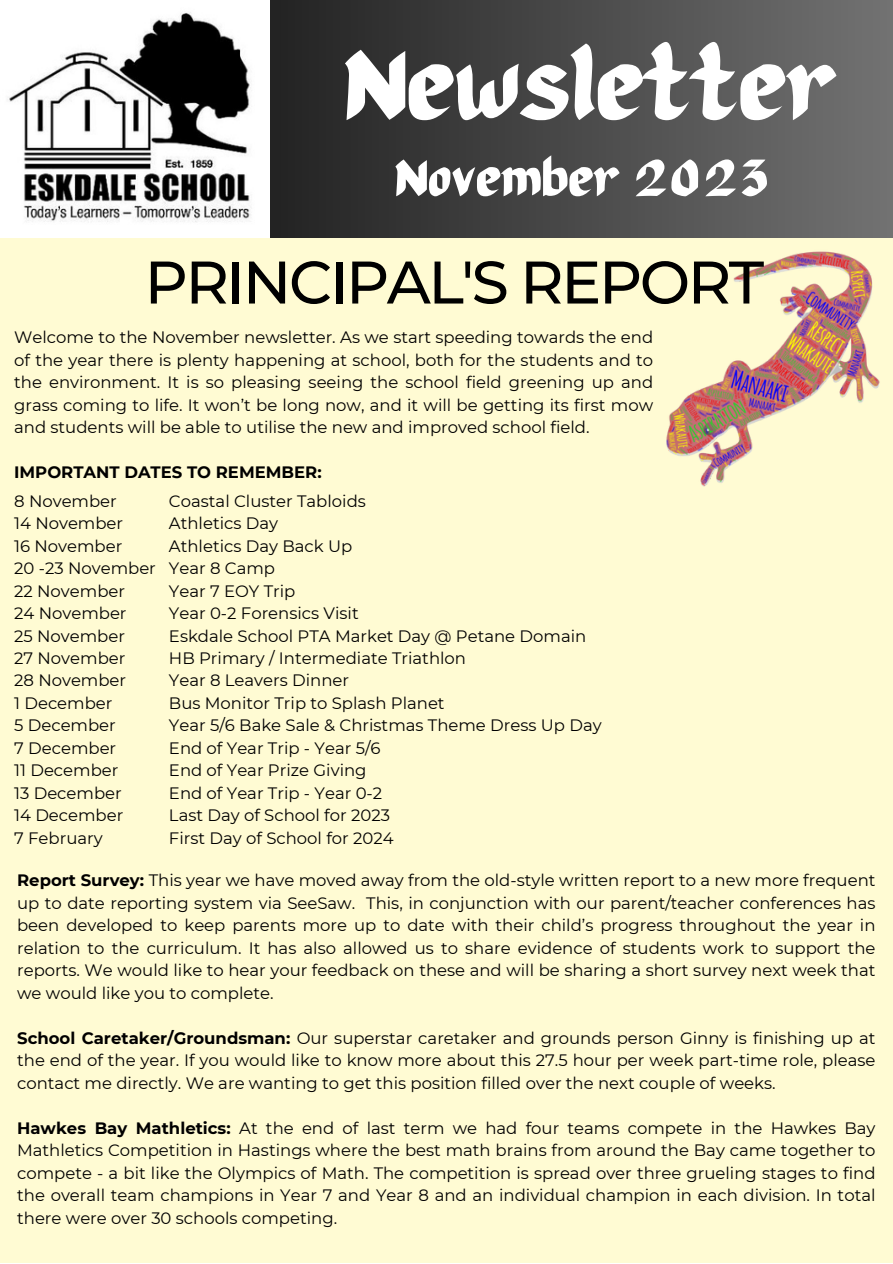
<style>
.page{position:relative;width:893px;height:1264px;background:#fff}
.page>*{position:absolute;margin:0;border:0;box-sizing:border-box;transform-origin:0 0}
.t1{font:100.5px "LLKARATULA";color:#fff}
.t2{font:500 60px "Montserrat";letter-spacing:-.04em;color:#000}
.t3{font:52.5px "LLKARATULA";color:#fff}
.t4{font:16.5px/22.5px "Montserrat";color:#000;text-align:justify}
.t5{font:700 16.5px "Montserrat";color:#000}
.s1{font-weight:700}
</style>
<div class="page">
<svg style="left:270px;top:0;width:622px;height:238px;background:#4a4a4a"></svg>
<img style="left:7px;top:12px;width:244px;height:210px">
<div style="left:0;top:238px;width:892px;height:1024px;background:#fffbd3"></div>
<img style="left:666px;top:251px;width:214px;height:236px">
<p class="t1" style="left:344px;top:36px;width:495px">Newsletter</p>
<p class="t3" style="left:394px;top:152px;width:379px">November 2023</p>
<p class="t2" style="left:144px;top:245px;width:621px">PRINCIPAL'S REPORT</p>
<p class="t4" style="left:14px;top:326px;width:640px">Welcome to the November newsletter. As we start speeding towards the end of the year there is plenty happening at school, both for the students and to the environment. It is so pleasing seeing the school field greening up and grass coming to life. It won’t be long now, and it will be getting its first mow and students will be able to utilise the new and improved school field.</p>
<p class="t5" style="left:14px;top:462px;width:309px">IMPORTANT DATES TO REMEMBER:</p>
<p class="t4" style="left:14px;top:489px;width:104px">8 November</p>
<p class="t4" style="left:14px;top:512px;width:110px">14 November</p>
<p class="t4" style="left:14px;top:534px;width:110px">16 November</p>
<p class="t4" style="left:14px;top:557px;width:143px">20 -23 November</p>
<p class="t4" style="left:14px;top:579px;width:112px">22 November</p>
<p class="t4" style="left:14px;top:602px;width:114px">24 November</p>
<p class="t4" style="left:14px;top:624px;width:112px">25 November</p>
<p class="t4" style="left:14px;top:647px;width:113px">27 November</p>
<p class="t4" style="left:14px;top:669px;width:113px">28 November</p>
<p class="t4" style="left:14px;top:691px;width:100px">1 December</p>
<p class="t4" style="left:14px;top:714px;width:103px">5 December</p>
<p class="t4" style="left:14px;top:736px;width:104px">7 December</p>
<p class="t4" style="left:14px;top:759px;width:106px">11 December</p>
<p class="t4" style="left:14px;top:781px;width:109px">13 December</p>
<p class="t4" style="left:14px;top:804px;width:111px">14 December</p>
<p class="t4" style="left:14px;top:826px;width:90px">7 February</p>
<p class="t4" style="left:169px;top:489px;width:198px">Coastal Cluster Tabloids</p>
<p class="t4" style="left:169px;top:512px;width:111px">Athletics Day</p>
<p class="t4" style="left:169px;top:534px;width:185px">Athletics Day Back Up</p>
<p class="t4" style="left:169px;top:557px;width:108px">Year 8 Camp</p>
<p class="t4" style="left:169px;top:579px;width:128px">Year 7 EOY Trip</p>
<p class="t4" style="left:169px;top:602px;width:191px">Year 0-2 Forensics Visit</p>
<p class="t4" style="left:169px;top:624px;width:419px">Eskdale School PTA Market Day @ Petane Domain</p>
<p class="t4" style="left:169px;top:647px;width:298px">HB Primary / Intermediate Triathlon</p>
<p class="t4" style="left:169px;top:669px;width:182px">Year 8 Leavers Dinner</p>
<p class="t4" style="left:169px;top:691px;width:277px">Bus Monitor Trip to Splash Planet</p>
<p class="t4" style="left:169px;top:714px;width:434px">Year 5/6 Bake Sale &amp; Christmas Theme Dress Up Day</p>
<p class="t4" style="left:169px;top:736px;width:213px">End of Year Trip - Year 5/6</p>
<p class="t4" style="left:169px;top:759px;width:199px">End of Year Prize Giving</p>
<p class="t4" style="left:169px;top:781px;width:215px">End of Year Trip - Year 0-2</p>
<p class="t4" style="left:169px;top:804px;width:223px">Last Day of School for 2023</p>
<p class="t4" style="left:169px;top:826px;width:226px">First Day of School for 2024</p>
<p class="t4" style="left:17px;top:869px;width:859px"><span class="s1">Report Survey:</span> This year we have moved away from the old-style written report to a new more frequent up to date reporting system via SeeSaw. This, in conjunction with our parent/teacher conferences has been developed to keep parents more up to date with their child’s progress throughout the year in relation to the curriculum. It has also allowed us to share evidence of students work to support the reports. We would like to hear your feedback on these and will be sharing a short survey next week that we would like you to complete.</p>
<p class="t4" style="left:17px;top:1026px;width:859px"><span class="s1">School Caretaker/Groundsman:</span> Our superstar caretaker and grounds person Ginny is finishing up at the end of the year. If you would like to know more about this 27.5 hour per week part-time role, please contact me directly. We are wanting to get this position filled over the next couple of weeks.</p>
<p class="t4" style="left:17px;top:1116px;width:859px"><span class="s1">Hawkes Bay Mathletics:</span> At the end of last term we had four teams compete in the Hawkes Bay Mathletics Competition in Hastings where the best math brains from around the Bay came together to compete - a bit like the Olympics of Math. The competition is spread over three grueling stages to find the overall team champions in Year 7 and Year 8 and an individual champion in each division. In total there were over 30 schools competing.</p>
</div>
